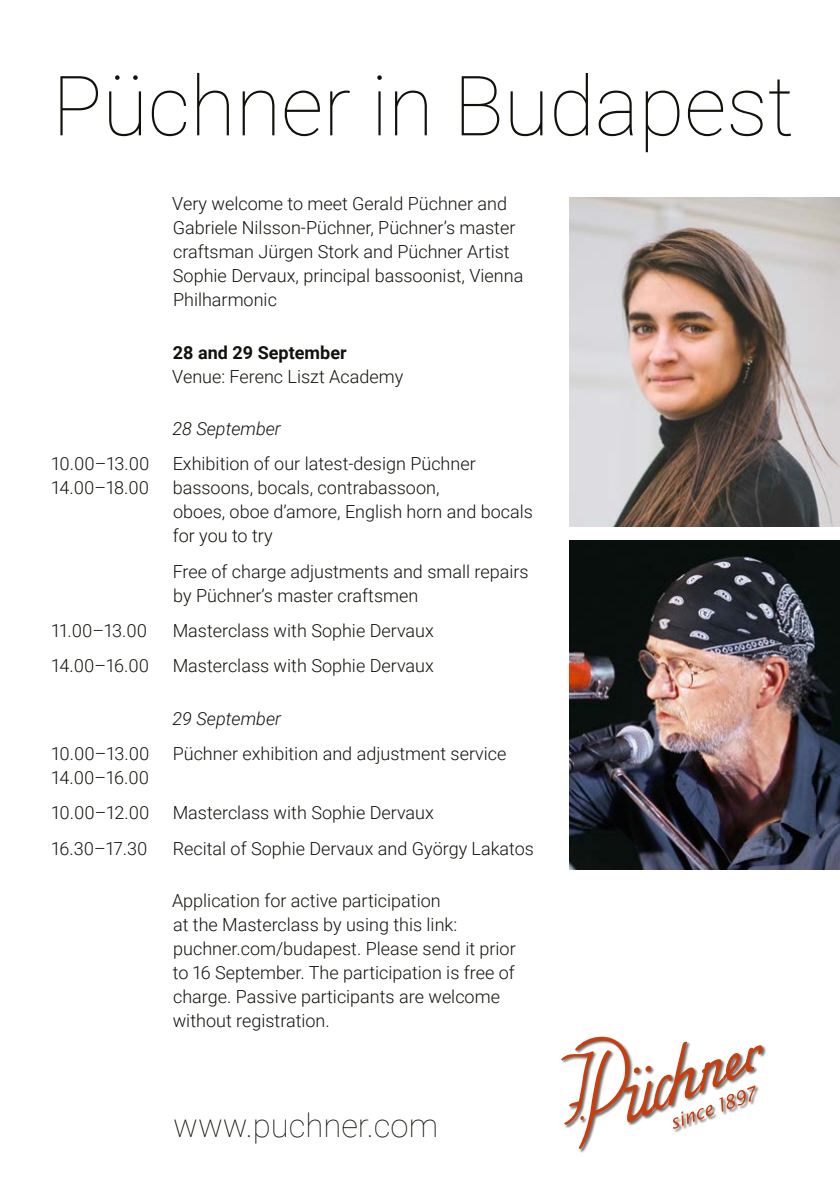
<style>
.page{position:relative;width:840px;height:1191px;background:#fff}
.page>*{position:absolute;margin:0;border:0;box-sizing:border-box;transform-origin:0 0}
.t1{font:100 83.2px "Roboto";color:#12120d}
.t2{font:63.6px "Puchner Logo";color:#c73e10}
.t3{font:100 32.8px "Roboto";color:#12120d}
.t4{font:300 18px/24px "Roboto";color:#12120d}
.t5{font:italic 300 18px "Roboto";color:#12120d}
.t6{font:700 18px "Roboto";color:#12120d}
</style>
<div class="page">
<div style="left:560px;top:1036px;width:206px;height:116px;background:#12120d;opacity:.61"></div>
<img style="left:569px;top:197px;width:270px;height:329px">
<img style="left:569px;top:541px;width:270px;height:328px">
<h1 class="t1" style="left:52px;top:47px;width:742px">Püchner in Budapest</h1>
<p class="t4" style="left:172px;top:191px;width:352px">Very welcome to meet Gerald Püchner and Gabriele Nilsson-Püchner, Püchner’s master craftsman Jürgen Stork and Püchner Artist Sophie Dervaux, principal bassoonist, Vienna Philharmonic</p>
<p class="t6" style="left:173px;top:339px;width:175px">28 and 29 September</p>
<p class="t4" style="left:172px;top:363px;width:232px">Venue: Ferenc Liszt Academy</p>
<p class="t5" style="left:172px;top:416px;width:110px">28 September</p>
<p class="t4" style="left:52px;top:451px;width:99px">10.00–13.00</p>
<p class="t4" style="left:173px;top:451px;width:304px">Exhibition of our latest-design Püchner</p>
<p class="t4" style="left:52px;top:475px;width:99px">14.00–18.00</p>
<p class="t4" style="left:173px;top:475px;width:361px">bassoons, bocals, contrabassoon,<br>oboes, oboe d’amore, English horn and bocals for you to try</p>
<p class="t4" style="left:173px;top:558px;width:357px">Free of charge adjustments and small repairs by Püchner’s master craftsmen</p>
<p class="t4" style="left:52px;top:618px;width:97px">11.00–13.00</p>
<p class="t4" style="left:172px;top:618px;width:262px">Masterclass with Sophie Dervaux</p>
<p class="t4" style="left:52px;top:653px;width:99px">14.00–16.00</p>
<p class="t4" style="left:172px;top:653px;width:262px">Masterclass with Sophie Dervaux</p>
<p class="t5" style="left:172px;top:705px;width:110px">29 September</p>
<p class="t4" style="left:52px;top:741px;width:99px">10.00–13.00</p>
<p class="t4" style="left:172px;top:741px;width:335px">Püchner exhibition and adjustment service</p>
<p class="t4" style="left:52px;top:759px;width:99px;line-height:35.4px">14.00–16.00<br>10.00–12.00</p>
<p class="t4" style="left:172px;top:800px;width:262px">Masterclass with Sophie Dervaux</p>
<p class="t4" style="left:52px;top:835px;width:97px">16.30–17.30</p>
<p class="t4" style="left:172px;top:835px;width:362px">Recital of Sophie Dervaux and György Lakatos</p>
<p class="t4" style="left:172px;top:888px;width:345px">Application for active participation<br>at the Masterclass by using this link: puchner.com/budapest. Please send it prior to 16 September. The participation is free of charge. Passive participants are welcome without registration.</p>
<h3 class="t3" style="left:173px;top:1102px;width:266px">www.puchner.com</h3>
<h2 class="t2" style="left:565px;top:1036px;width:198px">J.Püchner</h2>
<h2 class="t2" style="left:673px;top:1036px;width:83px">;)</h2>
</div>
